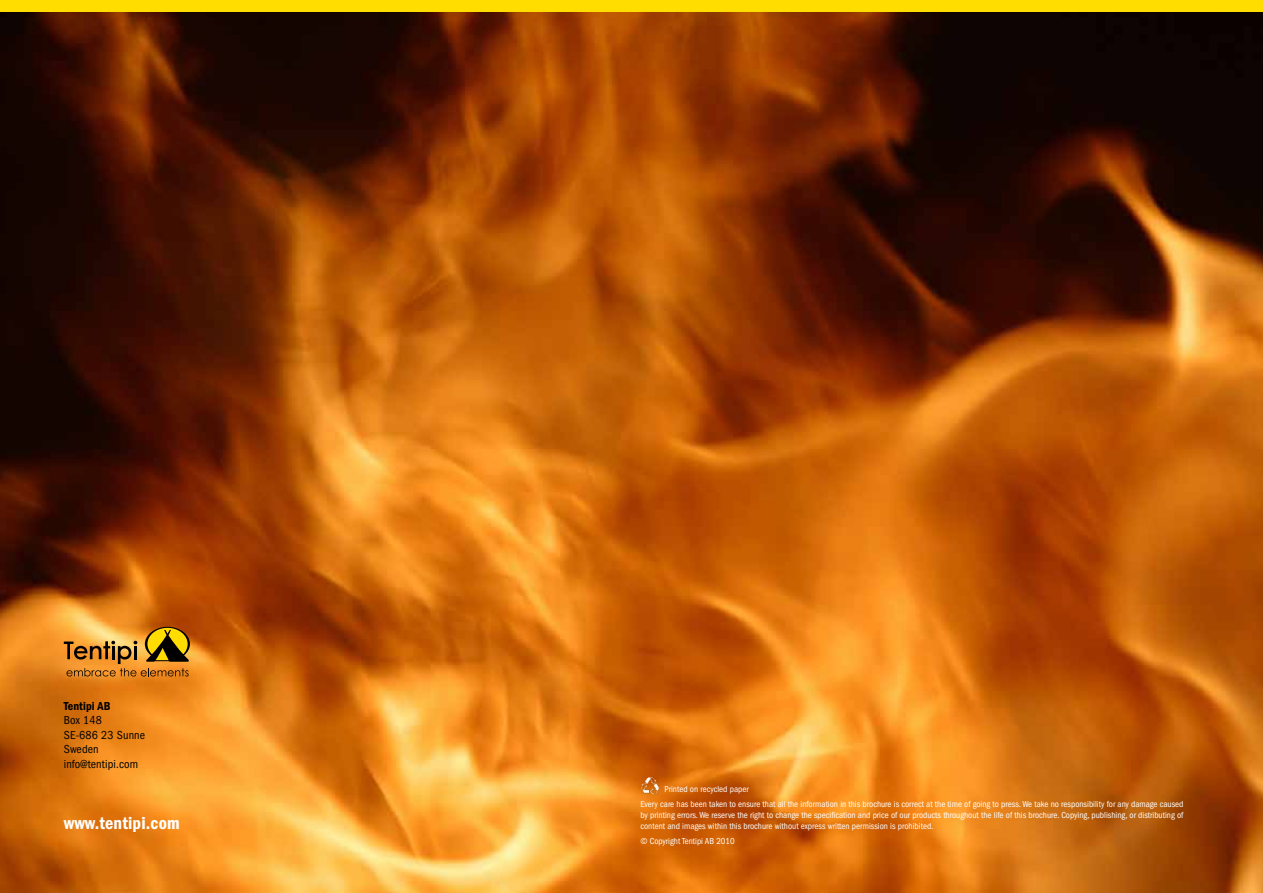
<style>
.page{position:relative;width:1263px;height:893px;background:#fff}
.page>*{position:absolute;margin:0;border:0;box-sizing:border-box;transform-origin:0 0}
.t1{font:18px "ITC Franklin Gothic Std Dm Cd";letter-spacing:.01em;color:#fff}
.t2{font:condensed 12px/14.4px "ITC Franklin Gothic Std";letter-spacing:.01em;color:#000}
.t3{font:12px "ITC Franklin Gothic Std Dm Cd";letter-spacing:.01em;color:#000}
.t4{font:condensed 9px/15px "ITC Franklin Gothic Std";color:#fff}
</style>
<div class="page">
<img style="left:0;top:12px;width:1263px;height:881px">
<svg style="left:64px;top:627px;width:126px;height:49px;background:#c08529"></svg>
<div style="left:0;top:0;width:1263px;height:12px;background:#fd0"></div>
<img style="left:641px;top:777px;width:17px;height:17px">
<h2 class="t3" style="left:64px;top:699px;width:48px">Tentipi AB</h2>
<h2 class="t2" style="left:64px;top:713px;width:83px">Box 148<br>SE-686 23 Sunne<br>Sweden info@tentipi.com</h2>
<h1 class="t1" style="left:64px;top:813px;width:117px">www.tentipi.com</h1>
<p class="t4" style="left:640px;top:782px;width:545px;text-indent:24px">Printed on recycled paper<br>Every care has been taken to ensure that all the information in this brochure is correct at the time of going to press. We take no responsibility for any damage caused</p>
<p class="t4" style="left:640px;top:810px;width:544px;line-height:10.8px">by printing errors. We reserve the right to change the specification and price of our products throughout the life of this brochure. Copying, publishing, or distributing of content and images within this brochure without express written permission is prohibited.</p>
<p class="t4" style="left:640px;top:834px;width:96px">© Copyright Tentipi AB 2010</p>
</div>
